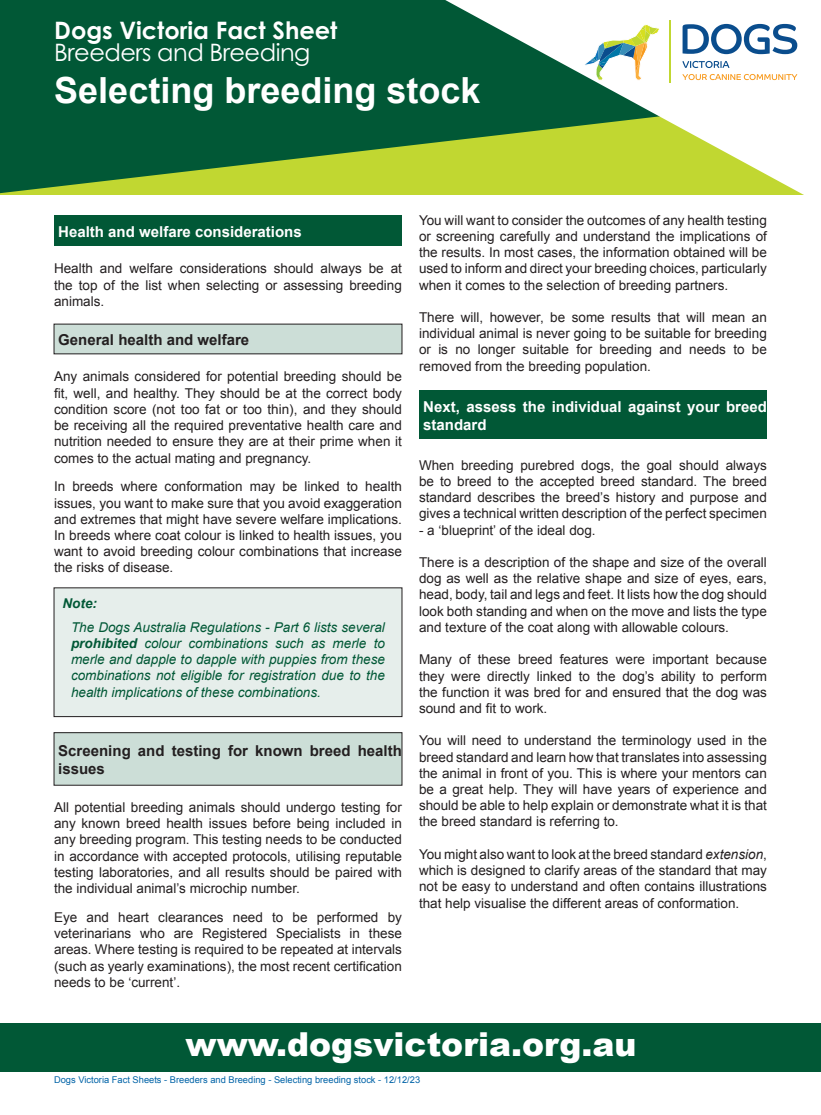
<style>
.page{position:relative;width:821px;height:1115px;background:#fff}
.page>*{position:absolute;margin:0;border:0;box-sizing:border-box;transform-origin:0 0}
.t1{font:700 36px "Arial";color:#fff}
.t2{font:900 33px "Arial";color:#fff}
.t3{font:700 24px "Century Gothic Pro";color:#fff}
.t4{font:24px "Century Gothic Pro";letter-spacing:-.02em;color:#fff}
.t5{font:700 15px/18px "Arial";color:#fff}
.t6{font:700 15px/18px "Arial";color:#231f20}
.t7{font:13.5px/16.2px "Arial";color:#231f20;text-align:justify}
.t8{font:italic 13.5px/16.2px "Arial";color:#015836;text-align:justify}
.t9{font:italic 700 13.5px "Arial";color:#015836}
.t10{font:9.3px "Arial";color:#0163a7}
.s1{font-weight:700}
.s2{font-style:italic}
</style>
<div class="page">
<div style="left:0;top:1022px;width:821px;height:49px;background:#015836"></div>
<div style="left:54px;top:215px;width:348px;height:31px;background:#015836"></div>
<div style="left:54px;top:324px;width:348px;height:30px;background:#ccded7"></div>
<div style="left:54px;top:587px;width:348px;height:129px;background:#e6eeeb"></div>
<div style="left:54px;top:732px;width:348px;height:53px;background:#ccded7"></div>
<div style="left:54px;top:732px;width:348px;height:53px;border:1px solid #231f20"></div>
<div style="left:419px;top:389px;width:348px;height:49px;background:#015836"></div>
<svg style="left:0;top:0;width:445px;height:193px;background:#1a6835"></svg>
<svg style="left:445px;top:0;width:359px;height:195px"></svg>
<svg style="left:682px;top:24px;width:115px;height:30px"></svg>
<svg style="left:682px;top:61px;width:47px;height:7px"></svg>
<svg style="left:682px;top:74px;width:115px;height:6px"></svg>
<hr style="left:669px;top:21px;width:1px;height:62px;background:#c1d731">
<svg style="left:581px;top:24px;width:79px;height:56px"></svg>
<p class="t3" style="left:54px;top:15px;width:284px">Dogs Victoria Fact Sheet</p>
<p class="t4" style="left:54px;top:38px;width:257px">Breeders and Breeding</p>
<p class="t1" style="left:54px;top:67px;width:428px">Selecting breeding stock</p>
<p class="t5" style="left:58px;top:223px;width:245px">Health and welfare considerations</p>
<p class="t7" style="left:54px;top:260px;width:349px">Health and welfare considerations should always be at the top of the list when selecting or assessing breeding animals.</p>
<p class="t6" style="left:58px;top:331px;width:192px">General health and welfare</p>
<p class="t7" style="left:54px;top:368px;width:349px">Any animals considered for potential breeding should be fit, well, and healthy. They should be at the correct body condition score (not too fat or too thin), and they should be receiving all the required preventative health care and nutrition needed to ensure they are at their prime when it comes to the actual mating and pregnancy.</p>
<p class="t7" style="left:54px;top:478px;width:349px">In breeds where conformation may be linked to health issues, you want to make sure that you avoid exaggeration and extremes that might have severe welfare implications.<br>In breeds where coat colour is linked to health issues, you want to avoid breeding colour combinations that increase the risks of disease.</p>
<p class="t9" style="left:63px;top:594px;width:36px">Note:</p>
<p class="t8" style="left:71px;top:619px;width:315px">The Dogs Australia Regulations - Part 6 lists several <span class="s1">prohibited</span> colour combinations such as merle to merle and dapple to dapple with puppies from these combinations not eligible for registration due to the health implications of these combinations.</p>
<p class="t6" style="left:58px;top:742px;width:345px">Screening and testing for known breed health issues</p>
<p class="t7" style="left:54px;top:799px;width:349px">All potential breeding animals should undergo testing for any known breed health issues before being included in any breeding program. This testing needs to be conducted in accordance with accepted protocols, utilising reputable testing laboratories, and all results should be paired with the individual animal’s microchip number.</p>
<p class="t7" style="left:54px;top:908px;width:349px">Eye and heart clearances need to be performed by veterinarians who are Registered Specialists in these areas. Where testing is required to be repeated at intervals (such as yearly examinations), the most recent certification needs to be ‘current’.</p>
<p class="t7" style="left:419px;top:212px;width:349px">You will want to consider the outcomes of any health testing or screening carefully and understand the implications of the results. In most cases, the information obtained will be used to inform and direct your breeding choices, particularly when it comes to the selection of breeding partners.</p>
<p class="t7" style="left:419px;top:309px;width:349px">There will, however, be some results that will mean an individual animal is never going to be suitable for breeding or is no longer suitable for breeding and needs to be removed from the breeding population.</p>
<p class="t5" style="left:423px;top:398px;width:345px">Next, assess the individual against your breed standard</p>
<p class="t7" style="left:419px;top:457px;width:349px">When breeding purebred dogs, the goal should always be to breed to the accepted breed standard. The breed standard describes the breed’s history and purpose and gives a technical written description of the perfect specimen</p>
<p class="t7" style="left:419px;top:521px;width:178px">- a ‘blueprint’ of the ideal dog.</p>
<p class="t7" style="left:419px;top:554px;width:349px">There is a description of the shape and size of the overall dog as well as the relative shape and size of eyes, ears, head, body, tail and legs and feet. It lists how the dog should look both standing and when on the move and lists the type and texture of the coat along with allowable colours.</p>
<p class="t7" style="left:419px;top:651px;width:349px">Many of these breed features were important because they were directly linked to the dog’s ability to perform the function it was bred for and ensured that the dog was sound and fit to work.</p>
<p class="t7" style="left:419px;top:732px;width:349px">You will need to understand the terminology used in the breed standard and learn how that translates into assessing the animal in front of you. This is where your mentors can be a great help. They will have years of experience and should be able to help explain or demonstrate what it is that the breed standard is referring to.</p>
<p class="t7" style="left:419px;top:845px;width:349px">You might also want to look at the breed standard <span class="s2">extension</span>, which is designed to clarify areas of the standard that may not be easy to understand and often contains illustrations that help visualise the different areas of conformation.</p>
<p class="t2" style="left:185px;top:1019px;width:452px">www.dogsvictoria.org.au</p>
<p class="t10" style="left:54px;top:1073px;width:368px">Dogs Victoria Fact Sheets - Breeders and Breeding - Selecting breeding stock - 12/12/23</p>
</div>
